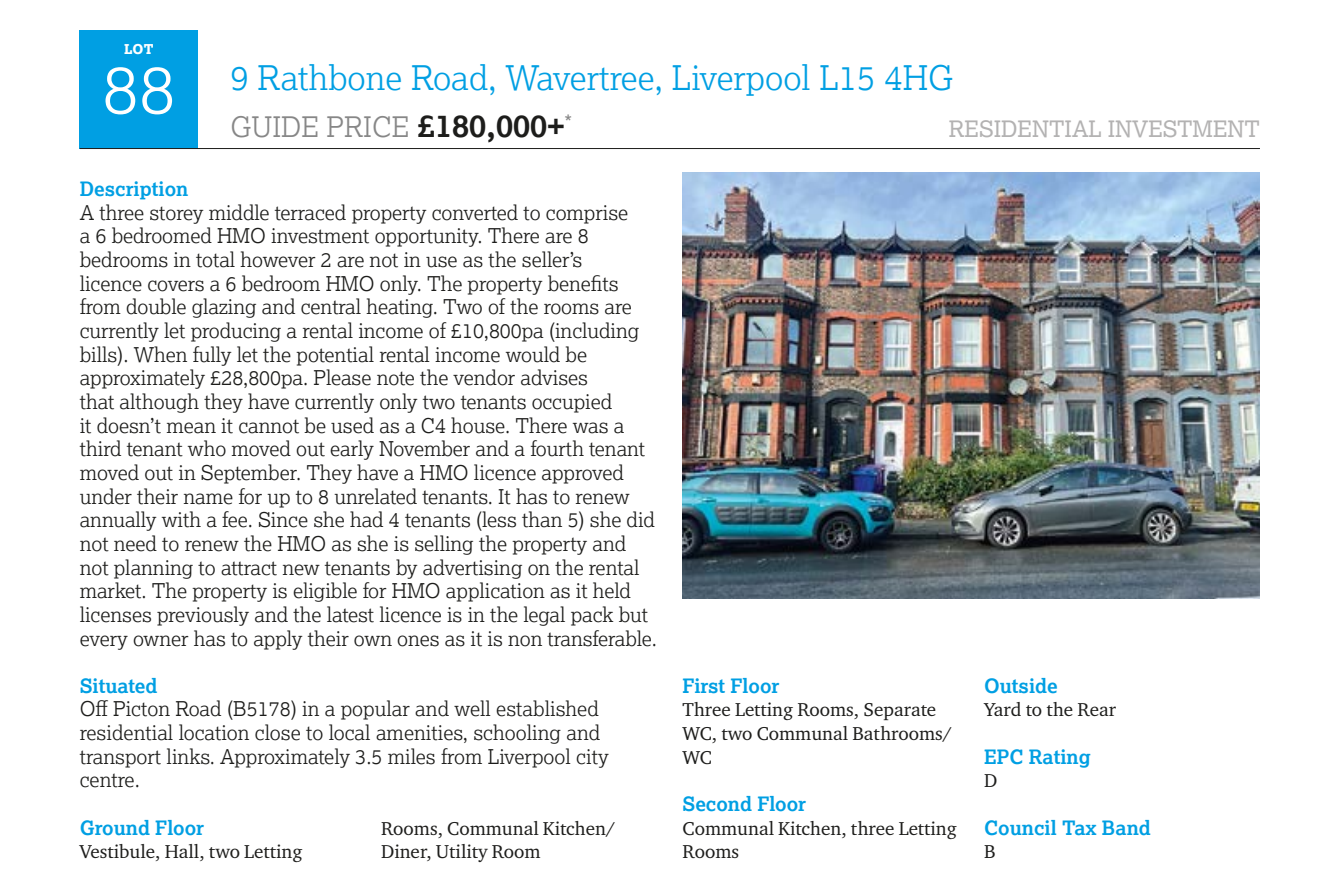
<style>
.page{position:relative;width:1336px;height:894px;background:#fff}
.page>*{position:absolute;margin:0;border:0;box-sizing:border-box;transform-origin:0 0}
.t1{font:300 67.5px "Lexia";color:#fff}
.t2{font:300 33.75px "Lexia";color:#009fe3}
.t3{font:300 28.12px "Lexia";color:#878787}
.t4{font:22.5px "Lexia";color:#b3b2b2}
.t5{font:300 20.25px/23.6px "Lexia";letter-spacing:-.005em;color:#1d1d1b}
.t6{font:700 19.8px "Lexia";color:#009fe3}
.t7{font:19.12px/23.6px "Charter ITC Pro";color:#1d1d1b}
.t8{font:800 13.5px "Lexia";color:#fff}
.s1{font-weight:700;font-size:31.5px;color:#1d1d1b}
</style>
<div class="page">
<div style="left:80px;top:31px;width:118px;height:118px;background:#009fe3"></div>
<hr style="left:80px;top:148px;width:1180px;height:1px;background:#1d1d1b">
<img style="left:682px;top:172px;width:578px;height:426px">
<p class="t8" style="left:124px;top:41px;width:31px">LOT</p>
<h1 class="t1" style="left:102px;top:46px;width:75px">88</h1>
<h2 class="t2" style="left:230px;top:56px;width:724px">9 Rathbone Road, Wavertree, Liverpool L15 4HG</h2>
<h3 class="t3" style="left:230px;top:109px;width:343px">GUIDE PRICE <span class="s1">£180,000+</span><sup>*</sup></h3>
<p class="t4" style="left:949px;top:115px;width:313px">RESIDENTIAL INVESTMENT</p>
<p class="t6" style="left:80px;top:176px;width:110px">Description</p>
<p class="t5" style="left:80px;top:200px;width:579px">A three storey middle terraced property converted to comprise<br>a 6 bedroomed HMO investment opportunity. There are 8 bedrooms in total however 2 are not in use as the seller’s<br>licence covers a 6 bedroom HMO only. The property benefits from double glazing and central heating. Two of the rooms are currently let producing a rental income of £10,800pa (including bills). When fully let the potential rental income would be approximately £28,800pa. Please note the vendor advises<br>that although they have currently only two tenants occupied<br>it doesn’t mean it cannot be used as a C4 house. There was a third tenant who moved out early November and a fourth tenant moved out in September. They have a HMO licence approved under their name for up to 8 unrelated tenants. It has to renew annually with a fee. Since she had 4 tenants (less than 5) she did not need to renew the HMO as she is selling the property and not planning to attract new tenants by advertising on the rental market. The property is eligible for HMO application as it held licenses previously and the latest licence is in the legal pack but every owner has to apply their own ones as it is non transferable.</p>
<p class="t6" style="left:80px;top:672px;width:79px">Situated</p>
<p class="t5" style="left:80px;top:696px;width:530px">Off Picton Road (B5178) in a popular and well established residential location close to local amenities, schooling and transport links. Approximately 3.5 miles from Liverpool city centre.</p>
<p class="t6" style="left:80px;top:814px;width:126px">Ground Floor</p>
<p class="t7" style="left:80px;top:839px;width:224px">Vestibule, Hall, two Letting</p>
<p class="t7" style="left:381px;top:815px;width:235px">Rooms, Communal Kitchen/<br>Diner, Utility Room</p>
<p class="t6" style="left:682px;top:672px;width:98px">First Floor</p>
<p class="t7" style="left:682px;top:697px;width:271px">Three Letting Rooms, Separate<br>WC, two Communal Bathrooms/<br>WC</p>
<p class="t6" style="left:682px;top:791px;width:125px">Second Floor</p>
<p class="t7" style="left:682px;top:815px;width:276px">Communal Kitchen, three Letting<br>Rooms</p>
<p class="t6" style="left:984px;top:672px;width:75px">Outside</p>
<p class="t7" style="left:984px;top:697px;width:134px">Yard to the Rear</p>
<p class="t6" style="left:984px;top:743px;width:108px">EPC Rating</p>
<p class="t7" style="left:984px;top:768px;width:15px">D</p>
<p class="t6" style="left:984px;top:814px;width:168px">Council Tax Band</p>
<p class="t7" style="left:984px;top:839px;width:13px">B</p>
</div>
